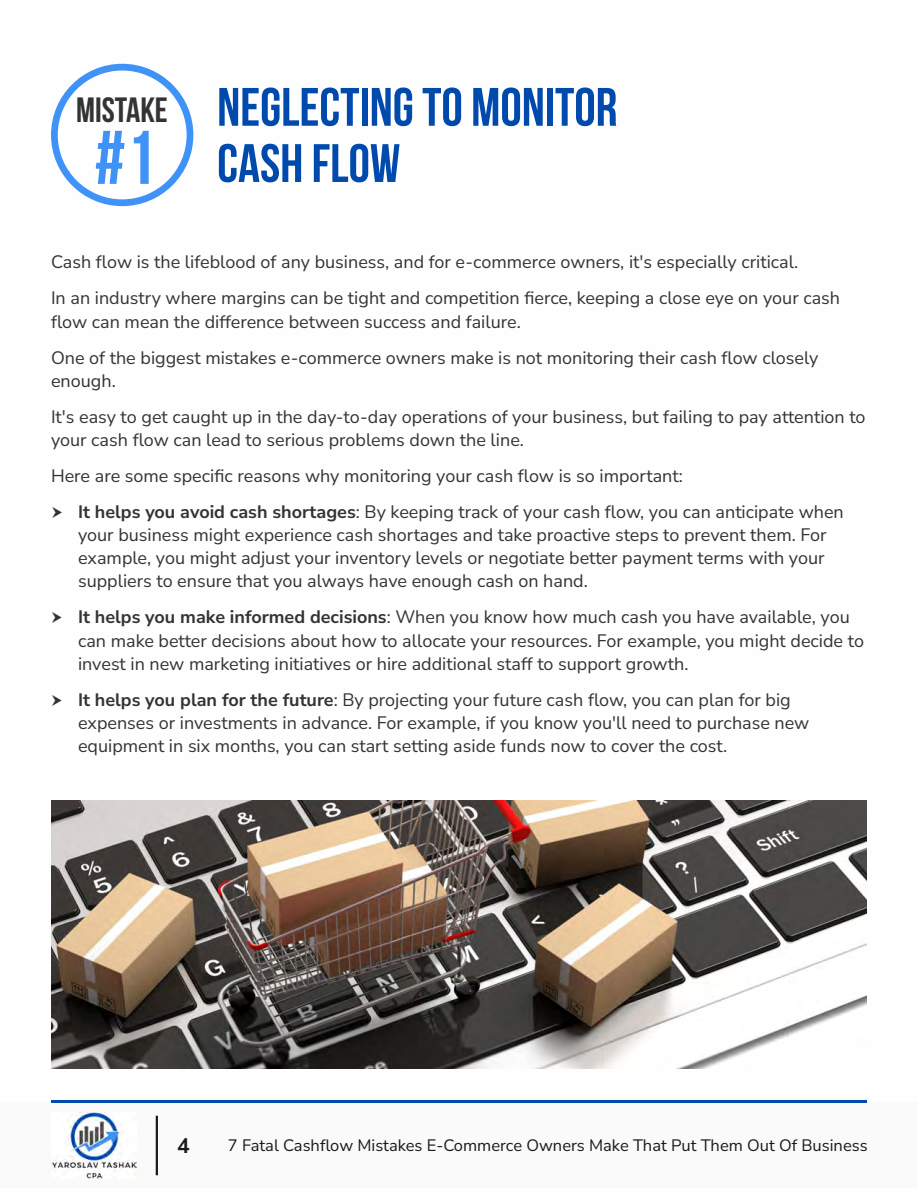
<style>
.page{position:relative;width:918px;height:1188px;background:#fff}
.page>*{position:absolute;margin:0;border:0;box-sizing:border-box;transform-origin:0 0}
.t1{font:700 75.75px "Bebas Neue";color:#3f93f6}
.t2{font:700 54px/56.2px "Bebas Neue";color:#004aad}
.t3{font:700 35.1px "Bebas Neue";color:#333}
.t4{font:700 21px "Nunito Sans";color:#1a1a1a}
.t5{font:18px/23.1px "Nunito Sans";color:#333}
.t6{font:16.5px "Nunito Sans";color:#1a1a1a}
.s1{font-weight:700}
</style>
<div class="page">
<div style="left:0;top:1103px;width:918px;height:85px;background:#fafafa"></div>
<hr style="left:156px;top:1116px;width:2px;height:59px;background:#1a1a1a">
<svg style="left:51px;top:64px;width:142px;height:142px"></svg>
<img style="left:51px;top:800px;width:816px;height:269px">
<hr style="left:51px;top:1101px;width:816px;height:2px;background:#004aad">
<img style="left:51px;top:1113px;width:85px;height:65px">
<h3 class="t3" style="left:76px;top:96px;width:93px">MISTAKE</h3>
<h1 class="t1" style="left:95px;top:127px;width:63px">#1</h1>
<h2 class="t2" style="left:217px;top:84px;width:402px">NEGLECTING TO MONITOR<br>CASH FLOW</h2>
<p class="t5" style="left:51px;top:245px;width:791px;line-height:36px">Cash flow is the lifeblood of any business, and for e-commerce owners, it's especially critical.<br>In an industry where margins can be tight and competition fierce, keeping a close eye on your cash</p>
<p class="t5" style="left:51px;top:304px;width:769px;line-height:36px">flow can mean the difference between success and failure.<br>One of the biggest mistakes e-commerce owners make is not monitoring their cash flow closely</p>
<p class="t5" style="left:51px;top:363px;width:816px;line-height:36px">enough.<br>It's easy to get caught up in the day-to-day operations of your business, but failing to pay attention to</p>
<p class="t5" style="left:51px;top:428px;width:475px">your cash flow can lead to serious problems down the line.</p>
<p class="t5" style="left:51px;top:465px;width:633px">Here are some specific reasons why monitoring your cash flow is so important:</p>
<p class="t5" style="left:78px;top:501px;width:767px"><span class="s1">It helps you avoid cash shortages</span>: By keeping track of your cash flow, you can anticipate when</p>
<p class="t5" style="left:78px;top:524px;width:750px;text-align:justify">your business might experience cash shortages and take proactive steps to prevent them. For example, you might adjust your inventory levels or negotiate better payment terms with your suppliers to ensure that you always have enough cash on hand.</p>
<p class="t5" style="left:78px;top:606px;width:788px"><span class="s1">It helps you make informed decisions</span>: When you know how much cash you have available, you can make better decisions about how to allocate your resources. For example, you might decide to invest in new marketing initiatives or hire additional staff to support growth.</p>
<p class="t5" style="left:78px;top:688px;width:733px"><span class="s1">It helps you plan for the future</span>: By projecting your future cash flow, you can plan for big expenses or investments in advance. For example, if you know you'll need to purchase new equipment in six months, you can start setting aside funds now to cover the cost.</p>
<p class="t4" style="left:177px;top:1132px;width:14px">4</p>
<p class="t6" style="left:228px;top:1135px;width:641px">7 Fatal Cashflow Mistakes E-Commerce Owners Make That Put Them Out Of Business</p>
</div>
